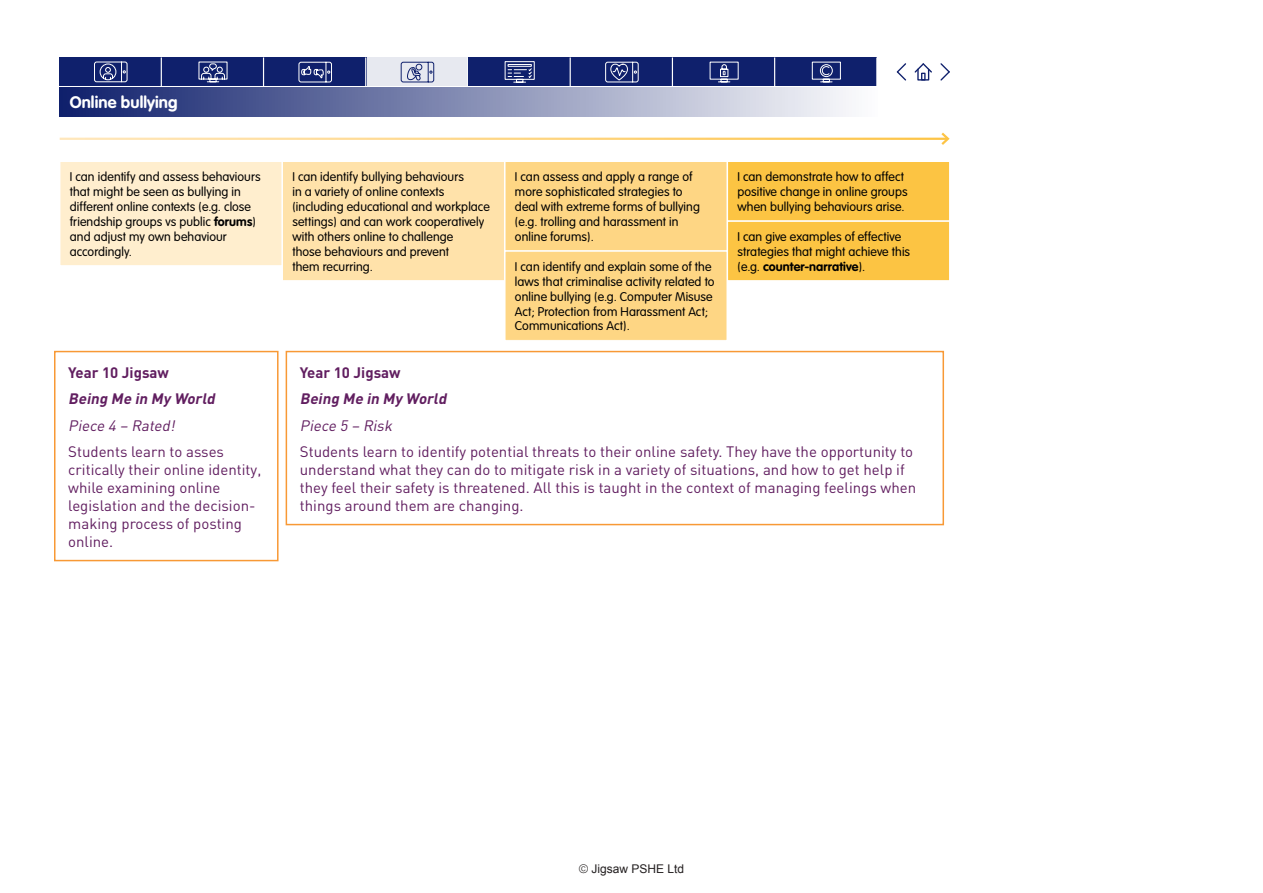
<style>
.page{position:relative;width:1263px;height:893px;background:#fff}
.page>*{position:absolute;margin:0;border:0;box-sizing:border-box;transform-origin:0 0}
.t1{font:700 16.5px "VAG Rounded";letter-spacing:.005em;color:#fff}
.t2{font:15px/18px "DIN";color:#611e60}
.t3{font:italic 700 15px "DIN";color:#611e60}
.t4{font:700 15px "DIN";color:#611e60}
.t5{font:italic 15px "DIN";color:#611e60}
.t6{font:300 12.45px/15px "VAG Rounded";letter-spacing:.005em;color:#000}
.t7{font:12px "Arial";color:#231f20}
.s1{font-weight:700}
.s2{font-weight:300}
</style>
<div class="page">
<div style="left:60px;top:161px;width:222px;height:105px;background:#ffeece"></div>
<div style="left:60px;top:161px;width:222px;height:105px;border:1px solid #fff"></div>
<div style="left:505px;top:161px;width:222px;height:90px;background:#fed684"></div>
<div style="left:505px;top:161px;width:222px;height:90px;border:1px solid #fff"></div>
<div style="left:505px;top:251px;width:222px;height:89px;background:#fed684"></div>
<div style="left:505px;top:251px;width:222px;height:90px;border:1px solid #fff"></div>
<div style="left:727px;top:161px;width:222px;height:60px;background:#fcc443"></div>
<div style="left:727px;top:161px;width:223px;height:60px;border:1px solid #fff"></div>
<div style="left:727px;top:221px;width:222px;height:60px;background:#fcc443"></div>
<div style="left:727px;top:221px;width:223px;height:60px;border:1px solid #fff"></div>
<div style="left:282px;top:161px;width:222px;height:120px;background:#ffe2aa"></div>
<div style="left:282px;top:161px;width:223px;height:120px;border:1px solid #fff"></div>
<div style="left:60px;top:87px;width:817px;height:29px;background:linear-gradient(to right,#0f1f6b,#fdfdfe)"></div>
<svg style="left:939px;top:132px;width:11px;height:13px"></svg>
<div style="left:366px;top:57px;width:103px;height:29px;background:#e7e9f0"></div>
<hr style="left:467px;top:57px;width:2px;height:29px;background:#fff">
<svg style="left:400px;top:61px;width:35px;height:22px"></svg>
<svg style="left:897px;top:63px;width:9px;height:18px"></svg>
<svg style="left:940px;top:63px;width:10px;height:18px"></svg>
<div style="left:775px;top:57px;width:102px;height:29px;background:#0f206c"></div>
<svg style="left:876px;top:57px;width:1px;height:29px"></svg>
<svg style="left:811px;top:61px;width:30px;height:22px"></svg>
<div style="left:673px;top:57px;width:102px;height:29px;background:#0f206c"></div>
<svg style="left:774px;top:57px;width:1px;height:29px"></svg>
<svg style="left:709px;top:61px;width:30px;height:22px"></svg>
<div style="left:571px;top:57px;width:102px;height:29px;background:#0f206c"></div>
<svg style="left:672px;top:57px;width:1px;height:29px"></svg>
<svg style="left:605px;top:61px;width:34px;height:22px"></svg>
<div style="left:264px;top:57px;width:102px;height:29px;background:#0f206c"></div>
<svg style="left:365px;top:57px;width:1px;height:29px"></svg>
<svg style="left:298px;top:61px;width:34px;height:22px"></svg>
<div style="left:162px;top:57px;width:102px;height:29px;background:#0f206c"></div>
<svg style="left:263px;top:57px;width:1px;height:29px"></svg>
<svg style="left:198px;top:61px;width:30px;height:22px"></svg>
<div style="left:60px;top:57px;width:102px;height:29px;background:#0f206c"></div>
<svg style="left:161px;top:57px;width:1px;height:29px"></svg>
<svg style="left:94px;top:61px;width:34px;height:22px"></svg>
<div style="left:469px;top:57px;width:102px;height:29px;background:#0f206c"></div>
<svg style="left:570px;top:57px;width:1px;height:29px"></svg>
<svg style="left:504px;top:61px;width:31px;height:22px"></svg>
<svg style="left:914px;top:63px;width:18px;height:18px"></svg>
<div style="left:286px;top:351px;width:658px;height:174px;border:2px solid #f89935"></div>
<div style="left:54px;top:351px;width:225px;height:210px;border:2px solid #f89935"></div>
<p class="t1" style="left:70px;top:93px;width:109px">Online bullying</p>
<p class="t6" style="left:70px;top:169px;width:192px">I can identify and assess behaviours that might be seen as bullying in different online contexts (e.g. close friendship groups vs public <span class="s1">forums</span>) and adjust my own behaviour accordingly.</p>
<p class="t6" style="left:515px;top:169px;width:186px">I can assess and apply a range of more sophisticated strategies to deal with extreme forms of bullying (e.g. trolling and harassment in online forums).</p>
<p class="t6" style="left:515px;top:259px;width:201px">I can identify and explain some of the laws that criminalise activity related to online bullying (e.g. Computer Misuse Act; Protection from Harassment Act; Communications Act).</p>
<p class="t6" style="left:292px;top:169px;width:199px">I can identify bullying behaviours<br>in a variety of online contexts (including educational and workplace settings) and can work cooperatively with others online to challenge<br>those behaviours and prevent<br>them recurring.</p>
<p class="t6" style="left:737px;top:169px;width:172px">I can demonstrate how to affect positive change in online groups when bullying behaviours arise.</p>
<p class="t6" style="left:737px;top:229px;width:174px">I can give examples of effective strategies that might achieve this (e.g. <span class="s1">counter-narrative</span>).</p>
<p class="t4" style="left:68px;top:362px;width:102px">Year 10 Jigsaw</p>
<p class="t3" style="left:68px;top:389px;width:151px">Being Me in My World</p>
<p class="t5" style="left:68px;top:416px;width:111px">Piece 4 – Rated!</p>
<p class="t2" style="left:68px;top:442px;width:195px">Students learn to asses critically their online identity, while examining online legislation and the decision&shy;making process of posting online.</p>
<p class="t4" style="left:300px;top:362px;width:102px">Year 10 Jigsaw</p>
<p class="t3" style="left:300px;top:389px;width:151px">Being Me in My World</p>
<p class="t5" style="left:300px;top:416px;width:97px">Piece 5 – Risk</p>
<p class="t2" style="left:300px;top:442px;width:618px">Students learn to identify potential threats to their online safety. They have the opportunity to understand what they can do to mitigate risk in a variety of situations, and how to get help if they feel their safety is threatened. All this is taught in the context of managing feelings when things around them are changing.</p>
<p class="t7" style="left:579px;top:861px;width:107px"><span class="s2">©</span> Jigsaw PSHE Ltd</p>
</div>
